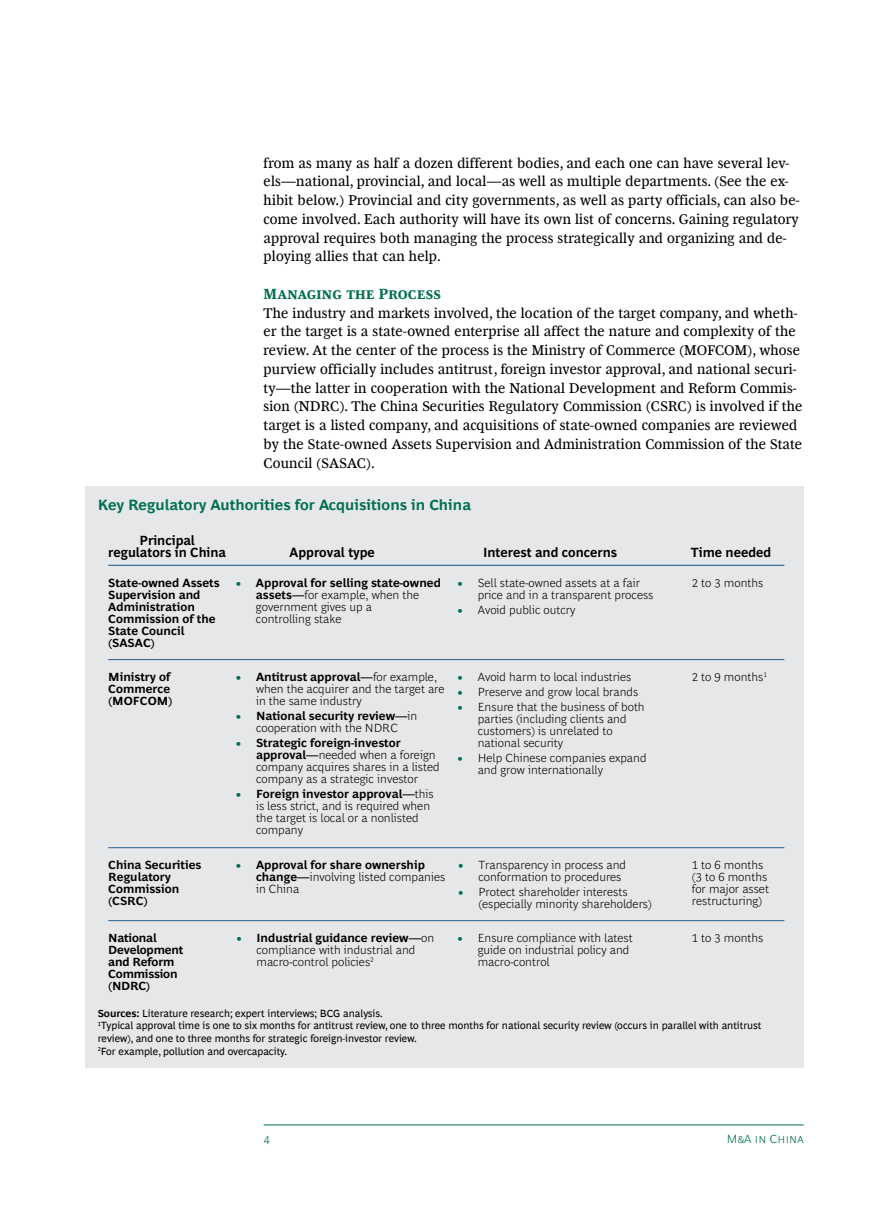
<style>
.page{position:relative;width:893px;height:1212px;background:#fff}
.page>*{position:absolute;margin:0;border:0;box-sizing:border-box;transform-origin:0 0}
.t1{font:700 15px "Henderson BCG Sans";letter-spacing:.005em;color:#006f51}
.t2{font:700 15px "Henderson BCG Serif";letter-spacing:.015em;color:#006f51}
.t3{font:14.25px/18.8px "Henderson BCG Serif";letter-spacing:.015em;color:#000}
.t4{font:700 13.5px/12px "Henderson BCG Sans";color:#000;text-align:center;scale:.96 1}
.t5{font:300 12px/12px "Henderson BCG Sans";color:#000}
.t6{font:700 12px/12px "Henderson BCG Sans";color:#000}
.t7{font:300 12px "Henderson BCG Sans";color:#006f51}
.t8{font:10.5px/12.8px "Henderson BCG Sans";color:#000}
.s1{font-weight:400;color:#006f51}
.s2{font-weight:700}
.s3{font-weight:300}
</style>
<div class="page">
<hr style="left:264px;top:1125px;width:540px;height:1px;background:#006f51">
<div style="left:85px;top:486px;width:719px;height:582px;background:#e6e7e8"></div>
<hr style="left:108px;top:847px;width:676px;height:1px;background:#276092">
<hr style="left:108px;top:920px;width:676px;height:1px;background:#276092">
<hr style="left:108px;top:565px;width:676px;height:1px;background:#276092">
<hr style="left:108px;top:659px;width:676px;height:1px;background:#276092">
<p class="t3" style="left:264px;top:152px;width:537px">from as many as half a dozen different bodies, and each one can have several lev&shy;els—national, provincial, and local—as well as multiple departments. (See the ex&shy;hibit below.) Provincial and city governments, as well as party officials, can also be&shy;come involved. Each authority will have its own list of concerns. Gaining regulatory approval requires both managing the process strategically and organizing and de&shy;ploying allies that can help.</p>
<p class="t2" style="left:264px;top:283px;width:179px">Managing the Process</p>
<p class="t3" style="left:264px;top:302px;width:540px">The industry and markets involved, the location of the target company, and wheth&shy;er the target is a state-owned enterprise all affect the nature and complexity of the review. At the center of the process is the Ministry of Commerce (MOFCOM), whose purview officially includes antitrust, foreign investor approval, and national securi&shy;ty—the latter in cooperation with the National Development and Reform Commis&shy;sion (NDRC). The China Securities Regulatory Commission (CSRC) is involved if the target is a listed company, and acquisitions of state-owned companies are reviewed by the State-owned Assets Supervision and Administration Commission of the State Council (SASAC).</p>
<p class="t1" style="left:98px;top:494px;width:375px">Key Regulatory Authorities for Acquisitions in China</p>
<p class="t4" style="left:108px;top:533px;width:124px">Principal regulators in China</p>
<p class="t4" style="left:290px;top:545px;width:90px">Approval type</p>
<p class="t4" style="left:483px;top:545px;width:141px">Interest and concerns</p>
<p class="t4" style="left:691px;top:545px;width:85px">Time needed</p>
<p class="t6" style="left:108px;top:576px;width:113px">State-owned Assets<br>Supervision and<br>Administration<br>Commission of the<br>State Council (SASAC)</p>
<p class="t5" style="left:256px;top:576px;width:186px;text-indent:-20px"><span class="s1">•</span> <span class="s2">Approval for selling state-owned assets—</span>for example, when the government gives up a<br>controlling stake</p>
<p class="t5" style="left:458px;top:576px;width:184px"><span class="s1">•</span> Sell state-owned assets at a fair</p>
<p class="t5" style="left:692px;top:576px;width:73px">2 to 3 months</p>
<p class="t5" style="left:478px;top:588px;width:177px">price and in a transparent process</p>
<p class="t5" style="left:458px;top:603px;width:119px"><span class="s1">•</span> Avoid public outcry</p>
<p class="t6" style="left:108px;top:670px;width:66px">Ministry of<br>Commerce (MOFCOM)</p>
<p class="t6" style="left:108px;top:858px;width:95px">China Securities<br>Regulatory<br>Commission (CSRC)</p>
<p class="t6" style="left:108px;top:931px;width:77px">National<br>Development and Reform<br>Commission (NDRC)</p>
<p class="t5" style="left:256px;top:670px;width:190px;text-indent:-20px"><span class="s1">•</span> <span class="s2">Antitrust approval—</span>for example, when the acquirer and the target are in the same industry</p>
<p class="t5" style="left:236px;top:709px;width:183px;text-align:center"><span class="s1">•</span> <span class="s2">National security review—</span>in cooperation with the NDRC</p>
<p class="t5" style="left:256px;top:736px;width:185px;text-indent:-20px"><span class="s1">•</span> <span class="s2">Strategic foreign-investor approval—</span>needed when a foreign company acquires shares in a listed company as a strategic investor</p>
<p class="t5" style="left:256px;top:787px;width:179px;text-indent:-20px"><span class="s1">•</span> <span class="s2">Foreign investor approval—</span>this is less strict, and is required when the target is local or a nonlisted company</p>
<p class="t6" style="left:256px;top:858px;width:191px;text-indent:-20px"><span class="s1">•</span> Approval for share ownership change—<span class="s3">involving listed companies in China</span></p>
<p class="t5" style="left:256px;top:931px;width:179px;text-indent:-20px"><span class="s1">•</span> <span class="s2">Industrial guidance review—</span>on compliance with industrial and macro-control policies<sup>2</sup></p>
<p class="t5" style="left:458px;top:670px;width:175px"><span class="s1">•</span> Avoid harm to local industries</p>
<p class="t5" style="left:458px;top:685px;width:182px"><span class="s1">•</span> Preserve and grow local brands</p>
<p class="t5" style="left:478px;top:700px;width:168px;text-indent:-20px"><span class="s1">•</span> Ensure that the business of both parties (including clients and customers) is unrelated to national security</p>
<p class="t5" style="left:478px;top:751px;width:170px;text-indent:-20px"><span class="s1">•</span> Help Chinese companies expand and grow internationally</p>
<p class="t5" style="left:478px;top:858px;width:149px;text-indent:-20px"><span class="s1">•</span> Transparency in process and conformation to procedures</p>
<p class="t5" style="left:478px;top:885px;width:175px;text-indent:-20px"><span class="s1">•</span> Protect shareholder interests (especially minority shareholders)</p>
<p class="t5" style="left:478px;top:931px;width:157px;text-indent:-20px"><span class="s1">•</span> Ensure compliance with latest guide on industrial policy and macro-control</p>
<p class="t5" style="left:692px;top:670px;width:77px">2 to 9 months<sup>1</sup></p>
<p class="t5" style="left:692px;top:858px;width:79px">1 to 6 months (3 to 6 months for major asset restructuring)</p>
<p class="t5" style="left:692px;top:931px;width:73px">1 to 3 months</p>
<p class="t8" style="left:98px;top:1006px;width:665px"><span class="s2">Sources:</span> Literature research; expert interviews; BCG analysis.<br><sup>1</sup>Typical approval time is one to six months for antitrust review, one to three months for national security review (occurs in parallel with antitrust review), and one to three months for strategic foreign-investor review.<br><sup>2</sup>For example, pollution and overcapacity.</p>
<p class="t7" style="left:264px;top:1129px;width:8px">4</p>
<p class="t7" style="left:727px;top:1129px;width:78px">M&amp;A in China</p>
</div>
